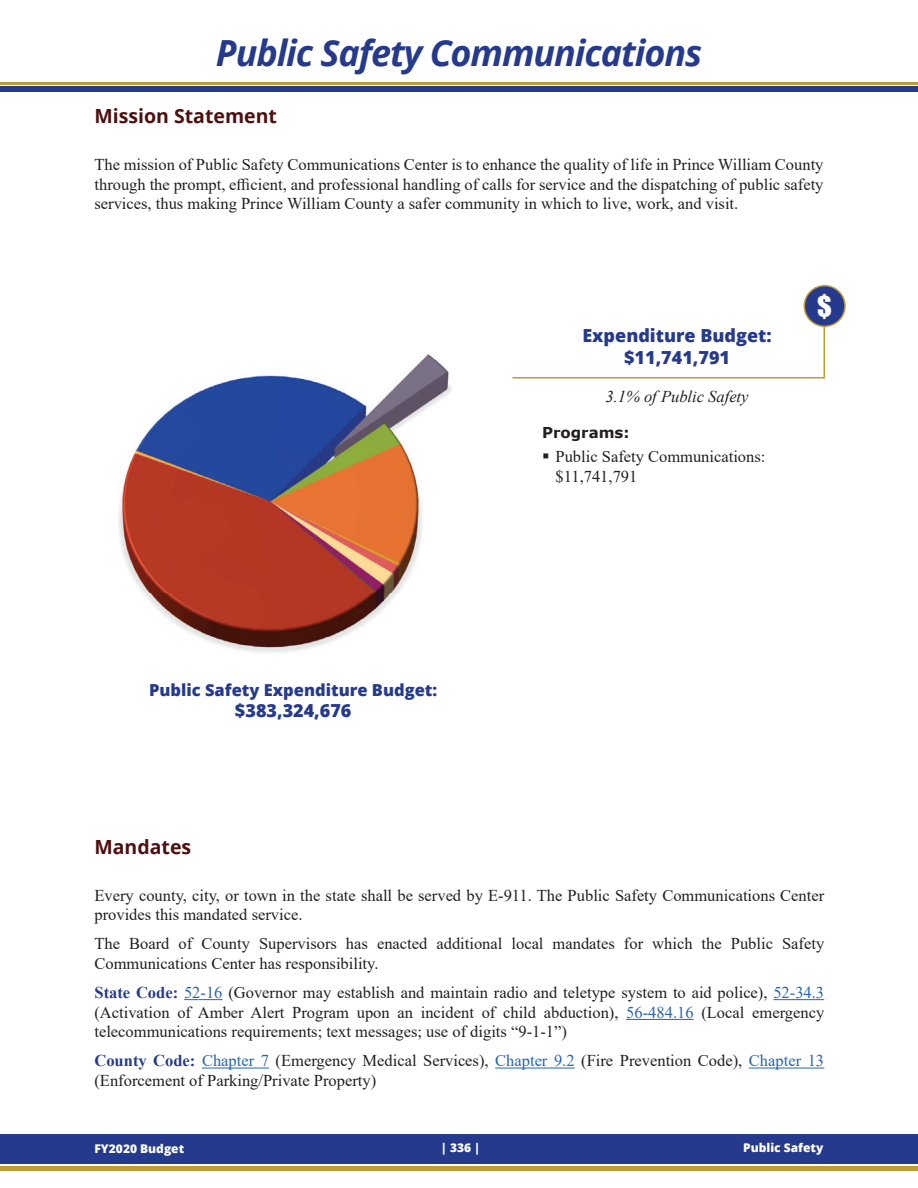
<style>
.page{position:relative;width:918px;height:1188px;background:#fff}
.page>*{position:absolute;margin:0;border:0;box-sizing:border-box;transform-origin:0 0}
.t1{font:italic 700 36px "Open Sans";letter-spacing:-.03em;color:#253a8c}
.t2{font:27px "Impact";color:#fff}
.t3{font:700 19.5px "Open Sans";color:#4d0f0f}
.t4{font:800 18px/21.6px "Open Sans";color:#253a8c;text-align:center}
.t5{font:16.5px/19.8px "Times New Roman";color:#231f20}
.t6{font:800 16.5px "Open Sans";color:#253a8c}
.t7{font:italic 16.5px "Times New Roman";color:#231f20}
.t8{font:700 15px "Verdana";color:#231f20}
.t9{font:800 12px "Open Sans";color:#fff}
.s1{font-weight:700;color:#253a8c}
.s2{color:#2865b1}
</style>
<div class="page">
<hr style="left:0;top:1166px;width:918px;height:4px;background:#c09a32">
<div style="left:0;top:1134px;width:918px;height:30px;background:#253a8c"></div>
<hr style="left:0;top:82px;width:918px;height:3px;background:#c09a32">
<div style="left:0;top:86px;width:918px;height:6px;background:#253a8c"></div>
<hr style="left:512px;top:377px;width:312px;height:1px;background:#c09a32">
<hr style="left:824px;top:327px;width:1px;height:51px;background:#c09a32">
<div style="left:804px;top:286px;width:41px;height:40px;background:#253a8c;border-radius:50%"></div>
<div style="left:804px;top:285px;width:42px;height:42px;border:2px solid #c09a32;border-radius:50%"></div>
<hr style="left:184px;top:999px;width:39px;height:1px;background:#2865b1">
<hr style="left:773px;top:999px;width:51px;height:1px;background:#2865b1">
<hr style="left:626px;top:1019px;width:68px;height:1px;background:#2865b1">
<hr style="left:202px;top:1068px;width:67px;height:1px;background:#2865b1">
<hr style="left:495px;top:1068px;width:80px;height:1px;background:#2865b1">
<hr style="left:749px;top:1068px;width:75px;height:1px;background:#2865b1">
<svg style="left:119px;top:354px;width:332px;height:299px"></svg>
<h1 class="t1" style="left:216px;top:28px;width:488px">Public Safety Communications</h1>
<p class="t3" style="left:94px;top:102px;width:184px">Mission Statement</p>
<p class="t5" style="left:94px;top:154px;width:731px;text-align:justify">The mission of Public Safety Communications Center is to enhance the quality of life in Prince William County through the prompt, efficient, and professional handling of calls for service and the dispatching of public safety services, thus making Prince William County a safer community in which to live, work, and visit.</p>
<p class="t6" style="left:149px;top:677px;width:290px">Public Safety Expenditure Budget:</p>
<p class="t4" style="left:235px;top:699px;width:118px">$383,324,676</p>
<p class="t4" style="left:582px;top:324px;width:191px">Expenditure Budget: $11,741,791</p>
<p class="t7" style="left:606px;top:385px;width:144px">3.1% of Public Safety</p>
<p class="t8" style="left:542px;top:422px;width:89px">Programs:</p>
<p class="t5" style="left:556px;top:446px;width:211px;text-indent:-13px">▪ Public Safety Communications: $11,741,791</p>
<h2 class="t2" style="left:817px;top:285px;width:16px">$</h2>
<p class="t3" style="left:94px;top:833px;width:98px">Mandates</p>
<p class="t5" style="left:94px;top:885px;width:731px">Every county, city, or town in the state shall be served by E-911. The Public Safety Communications Center provides this mandated service.</p>
<p class="t5" style="left:94px;top:933px;width:731px">The Board of County Supervisors has enacted additional local mandates for which the Public Safety<br>Communications Center has responsibility.</p>
<p class="t5" style="left:94px;top:982px;width:731px;text-align:justify"><span class="s1">State Code:</span> <span class="s2">52-16</span> (Governor may establish and maintain radio and teletype system to aid police), <span class="s2">52-34.3 </span>(Activation of Amber Alert Program upon an incident of child abduction), <span class="s2">56-484.16</span> (Local emergency telecommunications requirements; text messages; use of digits “9-1-1”)</p>
<p class="t5" style="left:94px;top:1050px;width:731px"><span class="s1">County Code:</span> <span class="s2">Chapter 7</span> (Emergency Medical Services), <span class="s2">Chapter 9.2</span> (Fire Prevention Code), <span class="s2">Chapter 13 </span>(Enforcement of Parking/Private Property)</p>
<p class="t9" style="left:94px;top:1140px;width:91px">FY2020 Budget</p>
<p class="t9" style="left:441px;top:1139px;width:41px">| 336 |</p>
<p class="t9" style="left:743px;top:1138px;width:82px">Public Safety</p>
</div>
